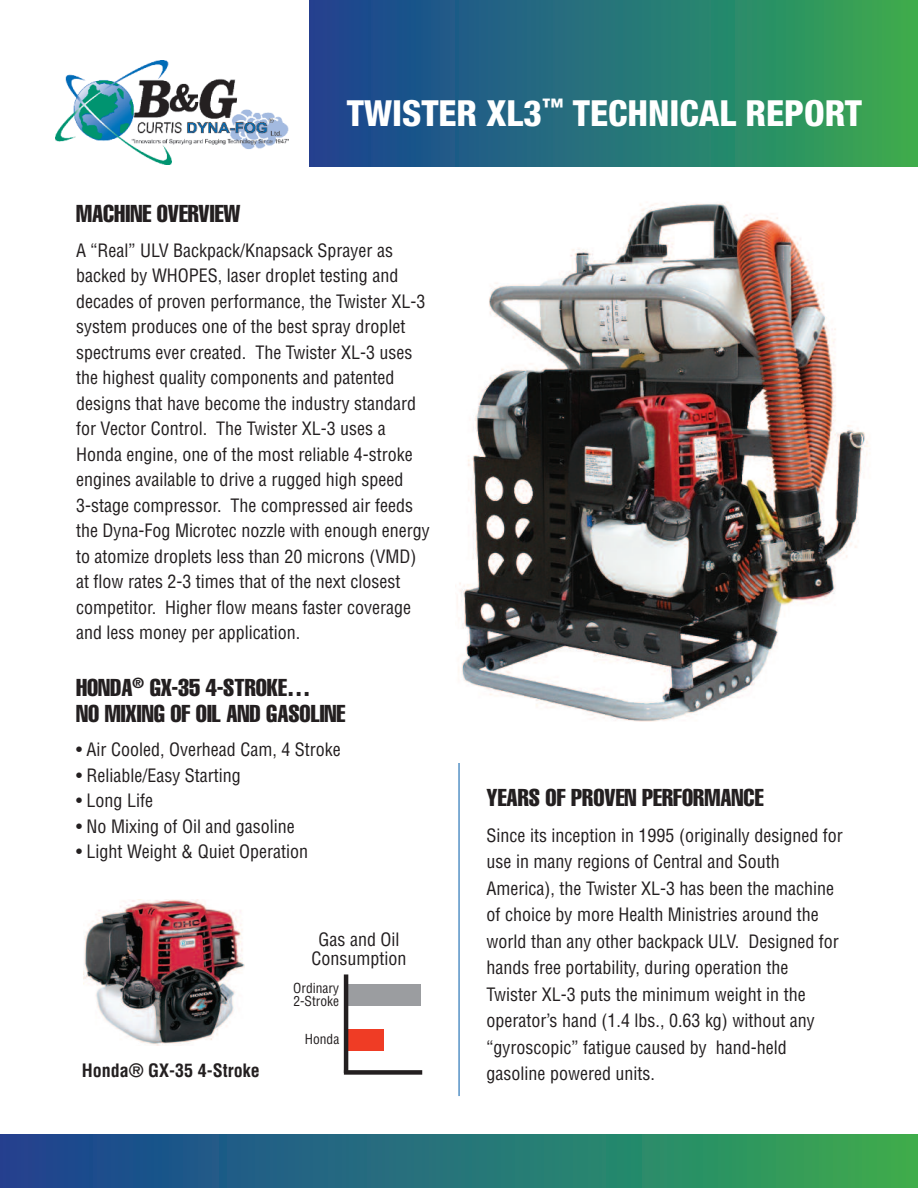
<style>
.page{position:relative;width:918px;height:1188px;background:#fff}
.page>*{position:absolute;margin:0;border:0;box-sizing:border-box;transform-origin:0 0}
.t1{font:800 condensed 36px "Helvetica Neue";color:#fff}
.t2{font:extra-condensed 24px/25.5px "Helvetica";color:#231f20}
.t3{font:condensed 18px/25.5px "Helvetica";color:#231f20}
.t4{font:700 condensed 18px "Helvetica";color:#231f20}
.t5{font:condensed 13.5px/13.5px "Helvetica";color:#231f20}
</style>
<div class="page">
<div style="left:347px;top:984px;width:74px;height:22px;background:#9b9da0"></div>
<div style="left:347px;top:1029px;width:37px;height:22px;background:#ef3c25"></div>
<hr style="left:459px;top:662px;width:1px;height:434px;background:#015ba9">
<img style="left:56px;top:60px;width:233px;height:104px">
<div style="left:309px;top:0;width:609px;height:166px;background:linear-gradient(to right,#194197,#36ab53)"></div>
<div style="left:0;top:1134px;width:918px;height:54px;background:linear-gradient(to right,#194197,#36ab53)"></div>
<div style="left:433px;top:191px;width:463px;height:572px;background:#fff"></div>
<img style="left:457px;top:203px;width:413px;height:519px">
<img style="left:84px;top:900px;width:161px;height:145px">
<hr style="left:344px;top:974px;width:4px;height:99px;background:#231f20">
<div style="left:344px;top:1070px;width:78px;height:5px;background:#231f20"></div>
<h1 class="t1" style="left:347px;top:100px;width:517px">TWISTER XL3<sup>™</sup> TECHNICAL REPORT</h1>
<h2 class="t2" style="left:76px;top:202px;width:166px">MACHINE OVERVIEW</h2>
<p class="t3" style="left:76px;top:239px;width:355px">A “Real” ULV Backpack/Knapsack Sprayer as backed by WHOPES, laser droplet testing and decades of proven performance, the Twister XL-3 system produces one of the best spray droplet spectrums ever created. The Twister XL-3 uses the highest quality components and patented designs that have become the industry standard for Vector Control. The Twister XL-3 uses a Honda engine, one of the most reliable 4-stroke engines available to drive a rugged high speed 3-stage compressor. The compressed air feeds the Dyna-Fog Microtec nozzle with enough energy to atomize droplets less than 20 microns (VMD) at flow rates 2-3 times that of the next closest competitor. Higher flow means faster coverage and less money per application.</p>
<h2 class="t2" style="left:76px;top:676px;width:271px">HONDA<sup>®</sup> GX-35 4-STROKE…<br>NO MIXING OF OIL AND GASOLINE</h2>
<p class="t3" style="left:76px;top:738px;width:266px">• Air Cooled, Overhead Cam, 4 Stroke</p>
<p class="t3" style="left:76px;top:764px;width:166px">• Reliable/Easy Starting</p>
<p class="t3" style="left:76px;top:789px;width:78px">• Long Life</p>
<p class="t3" style="left:76px;top:815px;width:220px">• No Mixing of Oil and gasoline</p>
<p class="t3" style="left:76px;top:840px;width:234px">• Light Weight &amp; Quiet Operation</p>
<p class="t3" style="left:312px;top:931px;width:96px;line-height:19.5px;text-align:center">Gas and Oil<br>Consumption</p>
<p class="t5" style="left:293px;top:982px;width:47px">Ordinary<br>2-Stroke</p>
<p class="t5" style="left:305px;top:1033px;width:36px">Honda</p>
<h2 class="t2" style="left:487px;top:787px;width:278px">YEARS OF PROVEN PERFORMANCE</h2>
<p class="t3" style="left:487px;top:823px;width:358px;line-height:26.5px">Since its inception in 1995 (originally designed for use in many regions of Central and South America), the Twister XL-3 has been the machine of choice by more Health Ministries around the world than any other backpack ULV. Designed for hands free portability, during operation the Twister XL-3 puts the minimum weight in the operator’s hand (1.4 lbs., 0.63 kg) without any “gyroscopic” fatigue caused by hand-held</p>
<p class="t4" style="left:82px;top:1063px;width:179px">Honda® GX-35 4-Stroke</p>
<p class="t3" style="left:487px;top:1063px;width:170px">gasoline powered units.</p>
</div>
